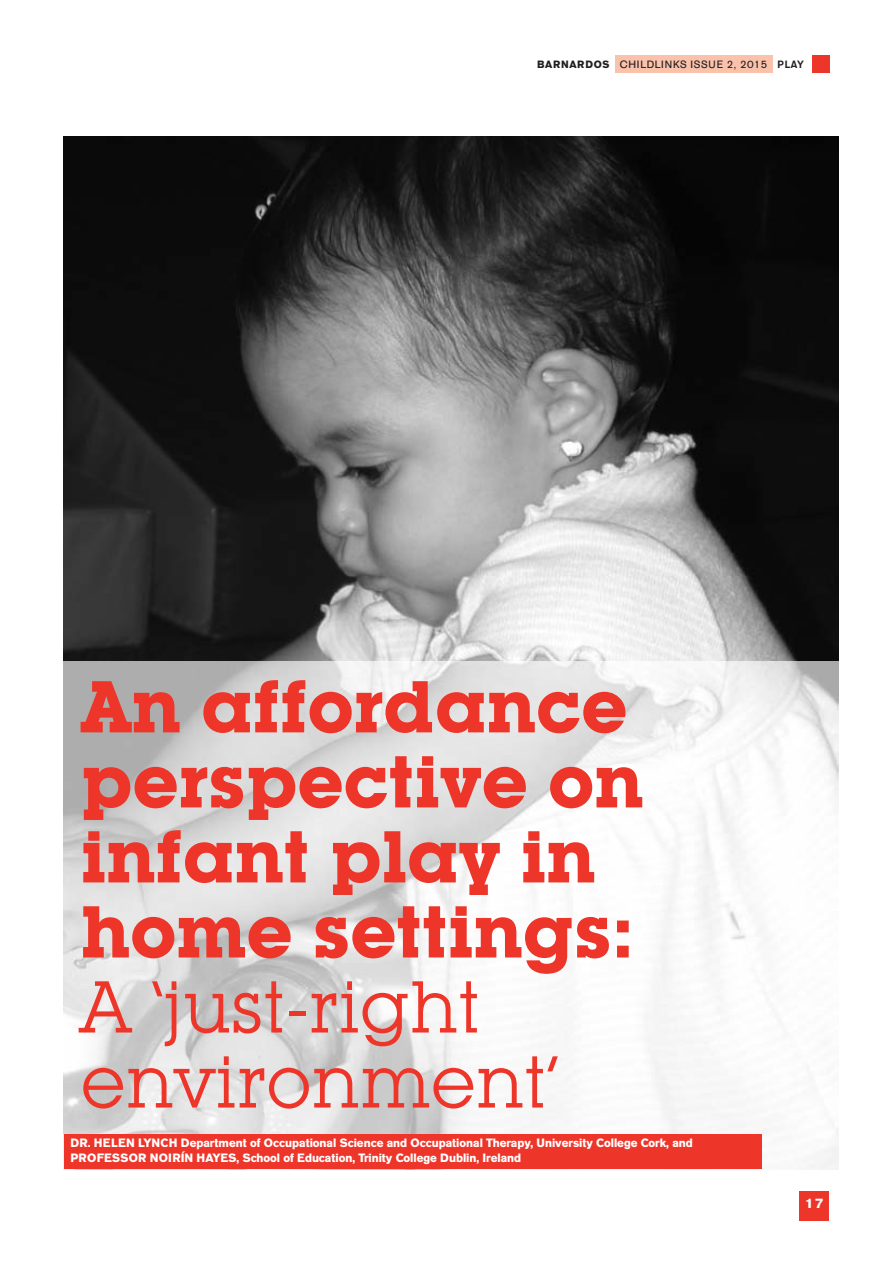
<style>
.page{position:relative;width:893px;height:1263px;background:#fff}
.page>*{position:absolute;margin:0;border:0;box-sizing:border-box;transform-origin:0 0}
.t1{font:700 72px/75px "Lubalin Graph IT Cby BT";color:#ee3529}
.t2{font:72px/75px "Lubalin Graph IT Cby BT";color:#ee3529}
.t3{font:700 13.5px "AG Old Face";color:#fff}
.t4{font:700 12px/15px "AG Old Face";color:#fff}
.t5{font:10.5px "AG Old Face";letter-spacing:.07em;color:#231f20}
.s1{font-weight:700}
.s2{font-weight:500}
</style>
<div class="page">
<div style="left:799px;top:1191px;width:30px;height:29px;background:#ee3529"></div>
<hr style="left:64px;top:1169px;width:765px;height:1px;background:#ee3529">
<div style="left:813px;top:55px;width:17px;height:17px;background:#ee3529"></div>
<div style="left:615px;top:55px;width:158px;height:17px;background:#fbc2ab"></div>
<img style="left:64px;top:136px;width:774px;height:525px">
<img style="left:64px;top:661px;width:774px;height:508px">
<div style="left:64px;top:1134px;width:698px;height:35px;background:#ee3529"></div>
<p class="t5" style="left:537px;top:60px;width:268px"><span class="s1">BARNARDOS</span> CHILDLINKS ISSUE 2, 2015 <span class="s2">PLAY</span></p>
<h1 class="t1" style="left:81px;top:677px;width:564px">An affordance perspective on infant play in home settings:</h1>
<h1 class="t2" style="left:81px;top:976px;width:481px">A ‘just-right environment’</h1>
<p class="t4" style="left:70px;top:1137px;width:624px">DR. HELEN LYNCH Department of Occupational Science and Occupational Therapy, University College Cork, and<br>PROFESSOR NOIRÍN HAYES, School of Education, Trinity College Dublin, Ireland</p>
<p class="t3" style="left:805px;top:1198px;width:20px">17</p>
</div>
